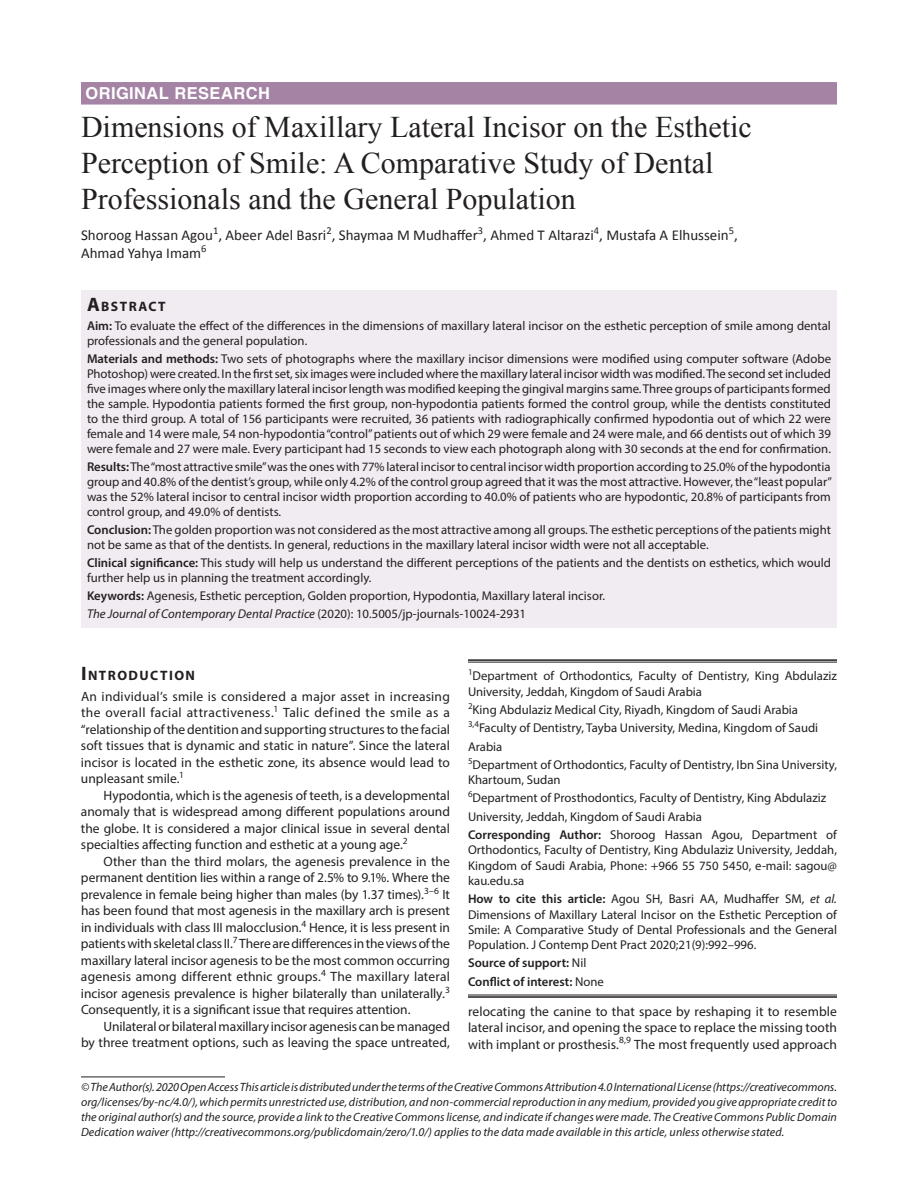
<style>
.page{position:relative;width:918px;height:1188px;background:#fff}
.page>*{position:absolute;margin:0;border:0;box-sizing:border-box;transform-origin:0 0}
.t1{font:30px/36px "Times New Roman";color:#231f20}
.t2{font:700 16.5px "Helvetica LT Std";letter-spacing:.025em;color:#fff}
.t3{font:15px/18px "Calibri";color:#231f20}
.t4{font:700 13.65px "Myriad Pro";letter-spacing:.105em;color:#231f20}
.t5{font:13.5px/16.5px "Myriad Pro";color:#231f20;text-align:justify}
.t6{font:12.75px/15px "Myriad Pro";color:#231f20}
.t7{font:600 12.75px/18.3px "Myriad Pro";color:#231f20}
.t8{font:italic 12px/15px "Myriad Pro";letter-spacing:.005em;color:#231f20;text-align:justify}
.s1{font-size:19.5px}
.s2{font-weight:600}
.s3{font-style:italic}
.s4{font-weight:400}
</style>
<div class="page">
<div style="left:81px;top:82px;width:756px;height:23px;background:#a483a5"></div>
<div style="left:81px;top:290px;width:756px;height:26px;background:#f0ecf1"></div>
<div style="left:81px;top:315px;width:756px;height:39px;background:#f0ecf1"></div>
<div style="left:81px;top:348px;width:756px;height:114px;background:#f0ecf1"></div>
<div style="left:81px;top:456px;width:756px;height:69px;background:#f0ecf1"></div>
<div style="left:81px;top:519px;width:756px;height:39px;background:#f0ecf1"></div>
<div style="left:81px;top:552px;width:756px;height:39px;background:#f0ecf1"></div>
<div style="left:81px;top:585px;width:756px;height:24px;background:#f0ecf1"></div>
<div style="left:81px;top:603px;width:756px;height:24px;background:#f0ecf1"></div>
<hr style="left:468px;top:659px;width:369px;height:2px;background:#231f20">
<hr style="left:468px;top:662px;width:369px;height:1px;background:#231f20">
<hr style="left:468px;top:995px;width:369px;height:1px;background:#231f20">
<hr style="left:468px;top:996px;width:369px;height:2px;background:#231f20">
<hr style="left:81px;top:1077px;width:144px;height:1px;background:#231f20">
<p class="t2" style="left:86px;top:83px;width:186px">ORIGINAL RESEARCH</p>
<h1 class="t1" style="left:81px;top:108px;width:672px">Dimensions of Maxillary Lateral Incisor on the Esthetic<br>Perception of Smile: A Comparative Study of Dental<br>Professionals and the General Population</h1>
<p class="t3" style="left:81px;top:226px;width:658px">Shoroog Hassan Agou<sup>1</sup>, Abeer Adel Basri<sup>2</sup>, Shaymaa M Mudhaffer<sup>3</sup>, Ahmed T Altarazi<sup>4</sup>, Mustafa A Elhussein<sup>5</sup>,<br>Ahmad Yahya Imam<sup>6</sup></p>
<p class="t4" style="left:87px;top:297px;width:80px"><span class="s1">A</span>BSTRACT</p>
<p class="t6" style="left:87px;top:318px;width:745px"><span class="s2">Aim:</span> To evaluate the effect of the differences in the dimensions of maxillary lateral incisor on the esthetic perception of smile among dental professionals and the general population.</p>
<p class="t6" style="left:87px;top:351px;width:746px;text-align:justify"><span class="s2">Materials and methods:</span> Two sets of photographs where the maxillary incisor dimensions were modified using computer software (Adobe Photoshop) were created. In the first set, six images were included where the maxillary lateral incisor width was modified. The second set included five images where only the maxillary lateral incisor length was modified keeping the gingival margins same. Three groups of participants formed the sample. Hypodontia patients formed the first group, non-hypodontia patients formed the control group, while the dentists constituted to the third group. A total of 156 participants were recruited, 36 patients with radiographically confirmed hypodontia out of which 22 were female and 14 were male, 54 non-hypodontia “control” patients out of which 29 were female and 24 were male, and 66 dentists out of which 39 were female and 27 were male. Every participant had 15 seconds to view each photograph along with 30 seconds at the end for confirmation.</p>
<p class="t6" style="left:87px;top:459px;width:747px"><span class="s2">Results:</span> The “most attractive smile” was the ones with 77% lateral incisor to central incisor width proportion according to 25.0% of the hypodontia group and 40.8% of the dentist’s group, while only 4.2% of the control group agreed that it was the most attractive. However, the “least popular” was the 52% lateral incisor to central incisor width proportion according to 40.0% of patients who are hypodontic, 20.8% of participants from control group, and 49.0% of dentists.</p>
<p class="t6" style="left:87px;top:522px;width:746px"><span class="s2">Conclusion:</span> The golden proportion was not considered as the most attractive among all groups. The esthetic perceptions of the patients might not be same as that of the dentists. In general, reductions in the maxillary lateral incisor width were not all acceptable.</p>
<p class="t6" style="left:87px;top:555px;width:745px"><span class="s2">Clinical significance:</span> This study will help us understand the different perceptions of the patients and the dentists on esthetics, which would further help us in planning the treatment accordingly.</p>
<p class="t6" style="left:87px;top:587px;width:520px;line-height:18px"><span class="s2">Keywords:</span> Agenesis, Esthetic perception, Golden proportion, Hypodontia, Maxillary lateral incisor.<br><span class="s3">The Journal of Contemporary Dental Practice</span> (2020): 10.5005/jp-journals-10024-2931</p>
<p class="t4" style="left:81px;top:666px;width:116px"><span class="s1">I</span>NTRODUCTION</p>
<p class="t5" style="left:81px;top:688px;width:370px">An individual’s smile is considered a major asset in increasing the overall facial attractiveness.<sup>1</sup> Talic defined the smile as a “relationship of the dentition and supporting structures to the facial soft tissues that is dynamic and static in nature”. Since the lateral incisor is located in the esthetic zone, its absence would lead to unpleasant smile.<sup>1</sup></p>
<p class="t5" style="left:81px;top:787px;width:371px;text-indent:23px">Hypodontia, which is the agenesis of teeth, is a developmental anomaly that is widespread among different populations around the globe. It is considered a major clinical issue in several dental specialties affecting function and esthetic at a young age.<sup>2</sup></p>
<p class="t5" style="left:81px;top:853px;width:371px;text-indent:23px">Other than the third molars, the agenesis prevalence in the permanent dentition lies within a range of 2.5% to 9.1%. Where the prevalence in female being higher than males (by 1.37 times).<sup>3–6</sup> It has been found that most agenesis in the maxillary arch is present in individuals with class III malocclusion.<sup>4</sup> Hence, it is less present in patients with skeletal class II.<sup>7</sup> There are differences in the views of the maxillary lateral incisor agenesis to be the most common occurring agenesis among different ethnic groups.<sup>4</sup> The maxillary lateral incisor agenesis prevalence is higher bilaterally than unilaterally.<sup>3<br></sup>Consequently, it is a significant issue that requires attention.</p>
<p class="t5" style="left:81px;top:1018px;width:371px;text-align:right">Unilateral or bilateral maxillary incisor agenesis can be managed<br>by three treatment options, such as leaving the space untreated,</p>
<p class="t6" style="left:468px;top:668px;width:370px"><sup>1</sup>Department of Orthodontics, Faculty of Dentistry, King Abdulaziz<br>University, Jeddah, Kingdom of Saudi Arabia</p>
<p class="t6" style="left:468px;top:700px;width:371px;line-height:18.3px"><sup>2</sup>King Abdulaziz Medical City, Riyadh, Kingdom of Saudi Arabia <sup>3,4</sup>Faculty of Dentistry, Tayba University, Medina, Kingdom of Saudi Arabia<br><sup>5</sup>Department of Orthodontics, Faculty of Dentistry, Ibn Sina University,</p>
<p class="t6" style="left:468px;top:771px;width:371px;line-height:18.3px">Khartoum, Sudan<br><sup>6</sup>Department of Prosthodontics, Faculty of Dentistry, King Abdulaziz University, Jeddah, Kingdom of Saudi Arabia<br><span class="s2">Corresponding Author:</span> Shoroog Hassan Agou, Department of</p>
<p class="t6" style="left:468px;top:842px;width:371px;text-align:justify">Orthodontics, Faculty of Dentistry, King Abdulaziz University, Jeddah, Kingdom of Saudi Arabia, Phone: +966 55 750 5450, e-mail: sagou@ kau.edu.sa</p>
<p class="t6" style="left:468px;top:891px;width:371px;text-align:justify"><span class="s2">How to cite this article:</span> Agou SH, Basri AA, Mudhaffer SM, <span class="s3">et al.<br></span>Dimensions of Maxillary Lateral Incisor on the Esthetic Perception of Smile: A Comparative Study of Dental Professionals and the General Population. J Contemp Dent Pract 2020;21(9):992–996.</p>
<p class="t7" style="left:468px;top:954px;width:137px">Source of support: <span class="s4">Nil<br></span>Conflict of interest: <span class="s4">None</span></p>
<p class="t5" style="left:468px;top:1003px;width:371px">relocating the canine to that space by reshaping it to resemble lateral incisor, and opening the space to replace the missing tooth with implant or prosthesis.<sup>8,9</sup> The most frequently used approach</p>
<p class="t8" style="left:81px;top:1079px;width:758px">© The Author(s). 2020 Open Access This article is distributed under the terms of the Creative Commons Attribution 4.0 International License (https://creativecommons. org/licenses/by-nc/4.0/), which permits unrestricted use, distribution, and non-commercial reproduction in any medium, provided you give appropriate credit to the original author(s) and the source, provide a link to the Creative Commons license, and indicate if changes were made. The Creative Commons Public Domain Dedication waiver (http://creativecommons.org/publicdomain/zero/1.0/) applies to the data made available in this article, unless otherwise stated.</p>
</div>
